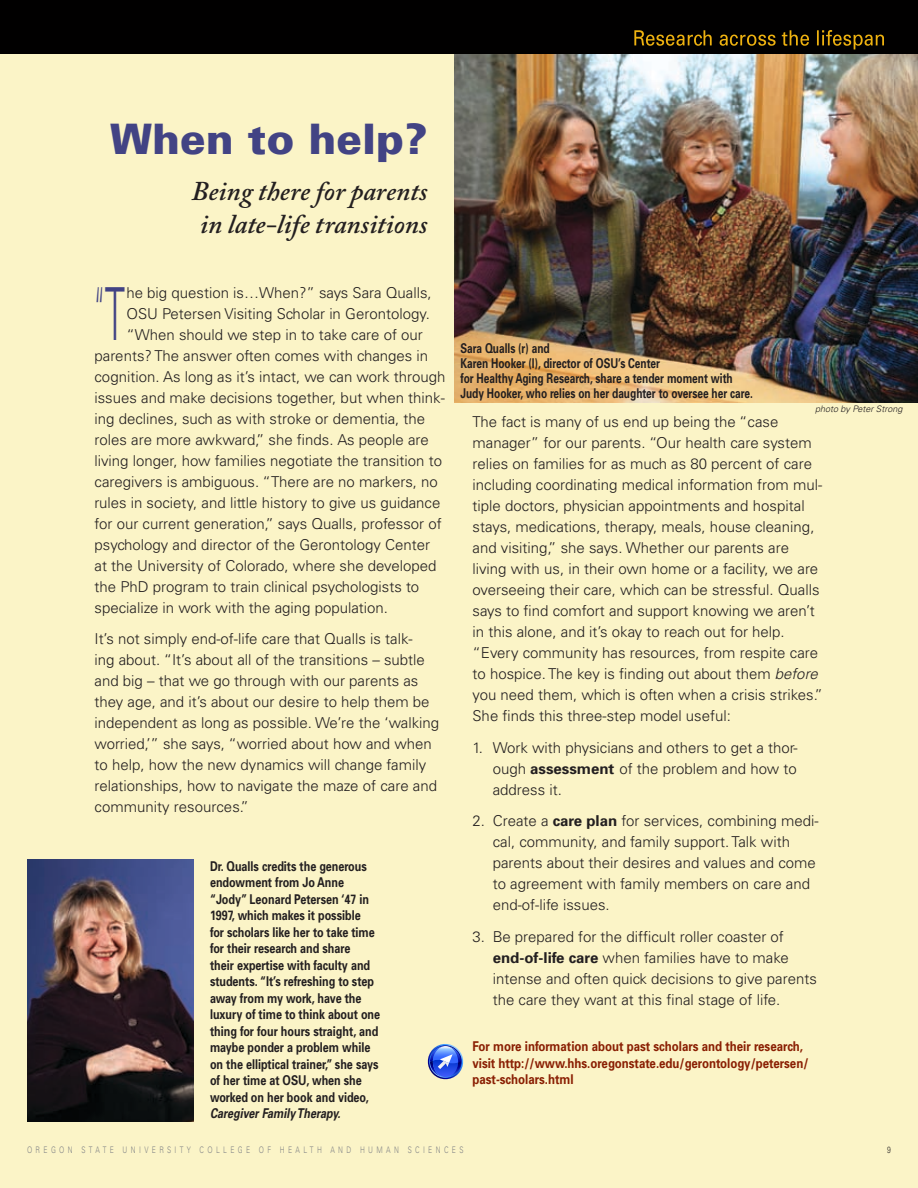
<style>
.page{position:relative;width:918px;height:1188px;background:#fff}
.page>*{position:absolute;margin:0;border:0;box-sizing:border-box;transform-origin:0 0}
.t1{font:300 73.2px "Univers";color:#424384;scale:.25 1}
.t2{font:900 42px "Univers";color:#424384}
.t3{font:italic 600 27px/32.4px "Adobe Caslon Pro";color:#231f20;text-align:center}
.t4{font:300 15px/21px "Univers";color:#231f20}
.t5{font:700 13.5px/16.5px "Univers";color:#231f20;scale:.8 1}
.t6{font:700 13.5px/15px "Univers";color:#231f20;scale:.75 1}
.t7{font:700 13.5px/16.5px "Univers";color:#8a1f03;scale:.85 1}
.t8{font:italic 700 13.5px "Univers";color:#231f20;scale:.8 1}
.t9{font:300 9px "Univers";letter-spacing:.5em;color:#808285;scale:.75 1}
.t10{font:italic 300 9px "Univers";color:#231f20}
.s1{font-style:italic}
.s2{font-weight:700}
</style>
<div class="page">
<div style="left:0;top:23px;width:918px;height:1165px;background:#fbf4c7"></div>
<img style="left:454px;top:54px;width:464px;height:348px">
<div style="left:0;top:0;width:918px;height:54px;background:#010000"></div>
<svg style="left:634px;top:30px;width:250px;height:19px"></svg>
<img style="left:27px;top:860px;width:167px;height:262px">
<svg style="left:427px;top:1044px;width:37px;height:36px"></svg>
<h2 class="t2" style="left:110px;top:113px;width:319px">When to help?</h2>
<h3 class="t3" style="left:192px;top:175px;width:237px">Being there for parents in late-life transitions</h3>
<h1 class="t1" style="left:94px;top:270px;width:119px">“T</h1>
<p class="t4" style="left:126px;top:282px;width:307px">he big question is…When?” says Sara Qualls,<br>OSU</p>
<p class="t4" style="left:162px;top:303px;width:269px">Petersen Visiting Scholar in G erontology.</p>
<p class="t4" style="left:126px;top:324px;width:298px">“When should we step in to take care of our</p>
<p class="t4" style="left:94px;top:345px;width:335px">parents? The answer often comes with changes in</p>
<p class="t4" style="left:94px;top:366px;width:352px">cognition. As long as it’s intact, we can work through</p>
<p class="t4" style="left:94px;top:387px;width:352px">issues and make decisions together, but when think-</p>
<p class="t4" style="left:94px;top:408px;width:332px">ing declines, such as with stroke or dementia, the</p>
<p class="t4" style="left:94px;top:429px;width:336px">roles are more awkward,” she finds. As people are</p>
<p class="t4" style="left:94px;top:450px;width:349px">living longer, how families negotiate the transition to</p>
<p class="t4" style="left:94px;top:471px;width:345px">caregivers is ambiguous. “There are no markers, no</p>
<p class="t4" style="left:94px;top:492px;width:347px">rules in society, and little history to give us guidance</p>
<p class="t4" style="left:94px;top:513px;width:349px">for our current generation,” says Qualls, professor of</p>
<p class="t4" style="left:94px;top:534px;width:337px">psychology and director of the G erontology Center</p>
<p class="t4" style="left:94px;top:555px;width:344px">at the U niversity of Colorado, where she developed</p>
<p class="t4" style="left:94px;top:576px;width:326px">the PhD program to train clinical psychologists to</p>
<p class="t4" style="left:94px;top:597px;width:295px">specialize in work with the aging population.</p>
<p class="t4" style="left:94px;top:628px;width:346px">It’s not simply end-of-life care that Qualls is talk-<br>ing about. “It’s about all of the transitions – subtle and big – that we go through with our parents as they age, and it’s about our desire to help them be independent as long as possible. We’re the ‘walking worried,’” she says, “worried about how and when to help, how the new dynamics will change family relationships, how to navigate the maze of care and community resources.”</p>
<p class="t5" style="left:210px;top:857px;width:214px">Dr. Qualls credits the generous endowment from Jo Anne “Jody” Leonard Petersen ‘47 in<br>1997, which makes it possible<br>for scholars like her to take time for their research and share<br>their expertise with faculty and students. “It’s refreshing to step away from my work, have the luxury of time to think about one thing for four hours straight, and maybe ponder a problem while on the elliptical trainer,” she says of her time at OSU, when she worked on her book and video,</p>
<p class="t8" style="left:210px;top:1105px;width:165px">Caregiver Family Therapy.</p>
<p class="t6" style="left:460px;top:340px;width:391px">Sara Qualls (r) and<br>Karen Hooker (l), director of OSU’s Center<br>for Healthy Aging Research, share a tender moment with Judy Hooker, who relies on her daughter to oversee her care.</p>
<p class="t10" style="left:815px;top:404px;width:89px">photo by Peter Strong</p>
<p class="t4" style="left:472px;top:411px;width:352px">The fact is many of us end up being the “case manager” for our parents. “Our health care system relies on families for as much as 80 percent of care including coordinating medical information from mul&shy;tiple doctors, physician appointments and hospital stays, medications, therapy, meals, house cleaning, and visiting,” she says. Whether our parents are living with us, in their own home or a facility, we are overseeing their care, which can be stressful. Qualls says to find comfort and support knowing we aren’t in this alone, and it’s okay to reach out for help. “Every community has resources, from respite care to hospice. The key is finding out about them <span class="s1">before </span>you need them, which is often when a crisis strikes.” She finds this three-step model useful:</p>
<p class="t4" style="left:493px;top:737px;width:306px;text-align:justify;text-indent:-20px">1. Work with physicians and others to get a thor&shy;ough <span class="s2">assessment</span> of the problem and how to address it.</p>
<p class="t4" style="left:493px;top:810px;width:327px;text-indent:-20px">2. Create a <span class="s2">care plan</span> for services, combining medi&shy;cal, community, and family support. Talk with parents about their desires and values and come to agreement with family members on care and end-of-life issues.</p>
<p class="t4" style="left:493px;top:926px;width:326px;text-indent:-20px">3. Be prepared for the difficult roller coaster of <span class="s2">end-of-life care</span> when families have to make intense and often quick decisions to give parents the care they want at this final stage of life.</p>
<p class="t7" style="left:472px;top:1038px;width:397px">For more information about past scholars and their research, visit http://www.hhs.oregonstate.edu/gerontology/petersen/ past-scholars.html</p>
<p class="t9" style="left:27px;top:1145px;width:584px">oregon state university college of health and human sciences</p>
</div>
